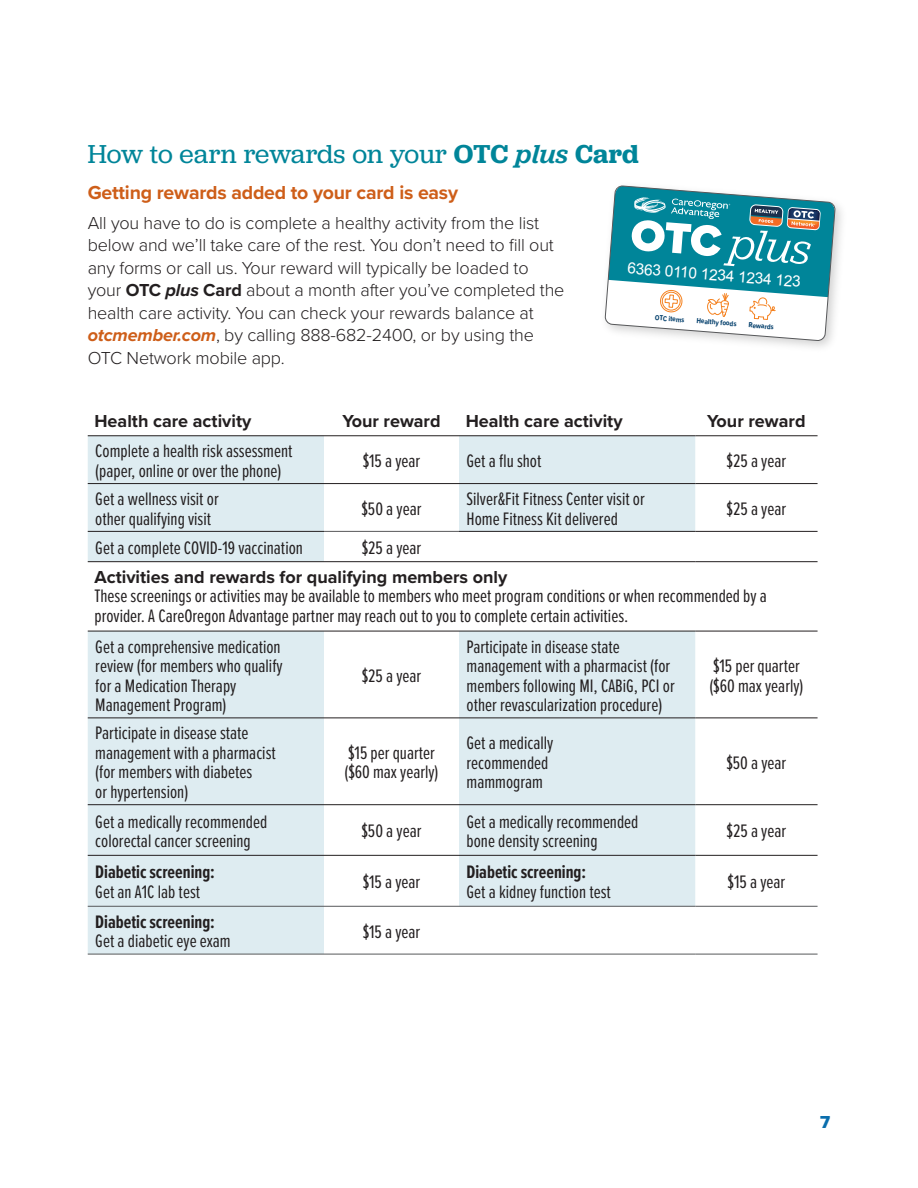
<style>
.page{position:relative;width:918px;height:1188px;background:#fff}
.page>*{position:absolute;margin:0;border:0;box-sizing:border-box;transform-origin:0 0}
.page_head{font:27px "Jubilat";letter-spacing:.005em;color:#008599}
.subhead{font:700 19.5px "Proxima Nova";letter-spacing:-.01em;color:#ce5e19}
.otc_chart_text{font:18.75px/19.5px "Proxima Nova Ex Cn";color:#231f20}
.otc_chart_text-2{font:700 18.75px/19.5px "Proxima Nova Ex Cn";color:#231f20}
.text{font:300 18px/22.5px "Proxima Nova";letter-spacing:-.01em;color:#231f20}
.otc_chart_head{font:700 18px "Proxima Nova";color:#231f20}
.text-2{font:700 18px "Proxima Nova";color:#231f20}
.t1{font:18px "Proxima Nova Extrabld";color:#0a6ead}
.t2{font:15.45px "Arial";color:#fff}
.t3{font:700 7.5px "Proxima Nova Cond";color:#003d6a}
.s1{font-weight:600}
.s2{font-weight:500;font-style:italic}
.s3{font-weight:700}
.s4{font-weight:700;font-style:italic}
.s5{font-weight:700;font-style:italic;color:#ce5e19}
.s6{font-weight:400}
</style>
<div class="page">
<svg style="left:88px;top:436px;width:607px;height:518px;fill:#deecf1"></svg>
<hr style="left:695px;top:483px;width:123px;height:1px;background:#231f20">
<hr style="left:695px;top:718px;width:123px;height:1px;background:#231f20">
<hr style="left:324px;top:804px;width:135px;height:1px;background:#231f20">
<hr style="left:695px;top:804px;width:123px;height:1px;background:#231f20">
<hr style="left:88px;top:855px;width:236px;height:1px;background:#231f20">
<hr style="left:88px;top:804px;width:236px;height:1px;background:#231f20">
<hr style="left:695px;top:855px;width:123px;height:1px;background:#231f20">
<hr style="left:324px;top:718px;width:135px;height:1px;background:#231f20">
<hr style="left:324px;top:855px;width:135px;height:1px;background:#231f20">
<hr style="left:459px;top:855px;width:236px;height:1px;background:#231f20">
<hr style="left:459px;top:718px;width:236px;height:1px;background:#231f20">
<hr style="left:459px;top:804px;width:236px;height:1px;background:#231f20">
<hr style="left:324px;top:483px;width:135px;height:1px;background:#231f20">
<hr style="left:88px;top:718px;width:236px;height:1px;background:#231f20">
<hr style="left:88px;top:906px;width:236px;height:1px;background:#57585a">
<hr style="left:88px;top:954px;width:236px;height:1px;background:#57585a">
<hr style="left:324px;top:906px;width:135px;height:1px;background:#57585a">
<hr style="left:324px;top:954px;width:135px;height:1px;background:#57585a">
<hr style="left:459px;top:906px;width:236px;height:1px;background:#57585a">
<hr style="left:695px;top:906px;width:123px;height:1px;background:#57585a">
<hr style="left:459px;top:954px;width:236px;height:1px;background:#57585a">
<hr style="left:695px;top:954px;width:123px;height:1px;background:#57585a">
<hr style="left:459px;top:483px;width:236px;height:1px;background:#231f20">
<hr style="left:88px;top:631px;width:236px;height:1px;background:#231f20">
<hr style="left:324px;top:631px;width:135px;height:1px;background:#231f20">
<hr style="left:459px;top:631px;width:236px;height:1px;background:#231f20">
<hr style="left:695px;top:631px;width:123px;height:1px;background:#231f20">
<hr style="left:88px;top:561px;width:236px;height:1px;background:#231f20">
<hr style="left:324px;top:531px;width:135px;height:1px;background:#57585a">
<hr style="left:324px;top:561px;width:135px;height:1px;background:#231f20">
<hr style="left:459px;top:531px;width:236px;height:1px;background:#231f20">
<hr style="left:695px;top:531px;width:123px;height:1px;background:#231f20">
<hr style="left:459px;top:561px;width:236px;height:1px;background:#231f20">
<hr style="left:695px;top:561px;width:123px;height:1px;background:#231f20">
<hr style="left:88px;top:531px;width:236px;height:1px;background:#231f20">
<hr style="left:88px;top:483px;width:236px;height:1px;background:#231f20">
<hr style="left:88px;top:435px;width:236px;height:1px;background:#231f20">
<hr style="left:324px;top:435px;width:135px;height:1px;background:#231f20">
<hr style="left:459px;top:435px;width:236px;height:1px;background:#231f20">
<hr style="left:695px;top:435px;width:123px;height:1px;background:#231f20">
<img style="left:604px;top:185px;width:238px;height:162px">
<svg style="left:605px;top:186px;width:230px;height:155px"></svg>
<p class="page_head" style="left:88px;top:137px;width:553px">How to earn rewards on your <span class="s1">OTC</span> <span class="s2">plus</span> <span class="s1">Card</span></p>
<p class="subhead" style="left:88px;top:178px;width:372px">Getting rewards added to your card is easy</p>
<p class="text" style="left:88px;top:210px;width:478px">All you have to do is complete a healthy activity from the list below and we’ll take care of the rest. You don’t need to fill out any forms or call us. Your reward will typically be loaded to your <span class="s3">OTC</span> <span class="s4">plus</span> <span class="s3">Card</span> about a month after you’ve completed the health care activity. You can check your rewards balance at <span class="s5">otcmember.com</span>, by calling 888-682-2400, or by using the OTC Network mobile app.</p>
<p class="t2" style="left:629px;top:257px;width:175px;rotate:5deg">6363 0110 1234 1234 123</p>
<p class="t3" style="left:656px;top:312px;width:31px;rotate:5deg">OTC items</p>
<p class="t3" style="left:697px;top:315px;width:42px;rotate:5deg">Healthy foods</p>
<p class="t3" style="left:749px;top:319px;width:27px;rotate:5deg">Rewards</p>
<p class="otc_chart_head" style="left:94px;top:407px;width:158px">Health care activity</p>
<p class="text-2" style="left:342px;top:407px;width:100px">Your reward</p>
<p class="text-2" style="left:466px;top:407px;width:158px">Health care activity</p>
<p class="text-2" style="left:707px;top:407px;width:100px">Your reward</p>
<p class="otc_chart_text" style="left:95px;top:441px;width:199px">Complete a health risk assessment (paper, online or over the phone)</p>
<p class="otc_chart_text" style="left:363px;top:450px;width:59px">$15 a year</p>
<p class="otc_chart_text" style="left:467px;top:450px;width:76px">Get a flu shot</p>
<p class="otc_chart_text" style="left:727px;top:450px;width:61px">$25 a year</p>
<p class="otc_chart_text" style="left:95px;top:488px;width:125px">Get a wellness visit or other qualifying visit</p>
<p class="otc_chart_text" style="left:362px;top:498px;width:61px">$50 a year</p>
<p class="otc_chart_text" style="left:467px;top:488px;width:180px">Silver&amp;Fit Fitness Center visit or<br>Home Fitness Kit delivered</p>
<p class="otc_chart_text" style="left:727px;top:498px;width:61px">$25 a year</p>
<p class="otc_chart_text" style="left:95px;top:537px;width:209px">Get a complete COVID-19 vaccination</p>
<p class="otc_chart_text" style="left:362px;top:537px;width:61px">$25 a year</p>
<p class="otc_chart_head" style="left:94px;top:563px;width:414px">Activities and rewards for qualifying members only</p>
<p class="otc_chart_text" style="left:94px;top:585px;width:674px">These screenings or activities may be available to members who meet program conditions or when recommended by a provider. A CareOregon Advantage partner may reach out to you to complete certain activities.</p>
<p class="otc_chart_text" style="left:95px;top:636px;width:189px">Get a comprehensive medication review (for members who qualify for a Medication Therapy<br>Management Program)</p>
<p class="otc_chart_text" style="left:467px;top:636px;width:210px">Participate in disease state management with a pharmacist (for members following MI, CABiG, PCI or other revascularization procedure)</p>
<p class="otc_chart_text" style="left:709px;top:656px;width:96px">$15 per quarter ($60 max yearly)</p>
<p class="otc_chart_text" style="left:362px;top:665px;width:61px">$25 a year</p>
<p class="otc_chart_text" style="left:95px;top:723px;width:182px">Participate in disease state management with a pharmacist (for members with diabetes<br>or hypertension)</p>
<p class="otc_chart_text" style="left:344px;top:742px;width:96px">$15 per quarter ($60 max yearly)</p>
<p class="otc_chart_text" style="left:467px;top:732px;width:88px">Get a medically recommended mammogram</p>
<p class="otc_chart_text" style="left:726px;top:752px;width:61px">$50 a year</p>
<p class="otc_chart_text" style="left:95px;top:811px;width:173px">Get a medically recommended colorectal cancer screening</p>
<p class="otc_chart_text" style="left:362px;top:821px;width:61px">$50 a year</p>
<p class="otc_chart_text" style="left:467px;top:811px;width:173px">Get a medically recommended bone density screening</p>
<p class="otc_chart_text" style="left:727px;top:821px;width:61px">$25 a year</p>
<p class="otc_chart_text-2" style="left:95px;top:862px;width:121px">Diabetic screening:<br><span class="s6">Get an A1C lab test</span></p>
<p class="otc_chart_text" style="left:363px;top:871px;width:59px">$15 a year</p>
<p class="otc_chart_text" style="left:467px;top:862px;width:146px"><span class="s3">Diabetic screening:<br></span>Get a kidney function test</p>
<p class="otc_chart_text" style="left:728px;top:871px;width:59px">$15 a year</p>
<p class="otc_chart_text" style="left:95px;top:911px;width:137px"><span class="s3">Diabetic screening:<br></span>Get a diabetic eye exam</p>
<p class="otc_chart_text" style="left:363px;top:921px;width:59px">$15 a year</p>
<p class="t1" style="left:820px;top:1108px;width:12px">7</p>
</div>
